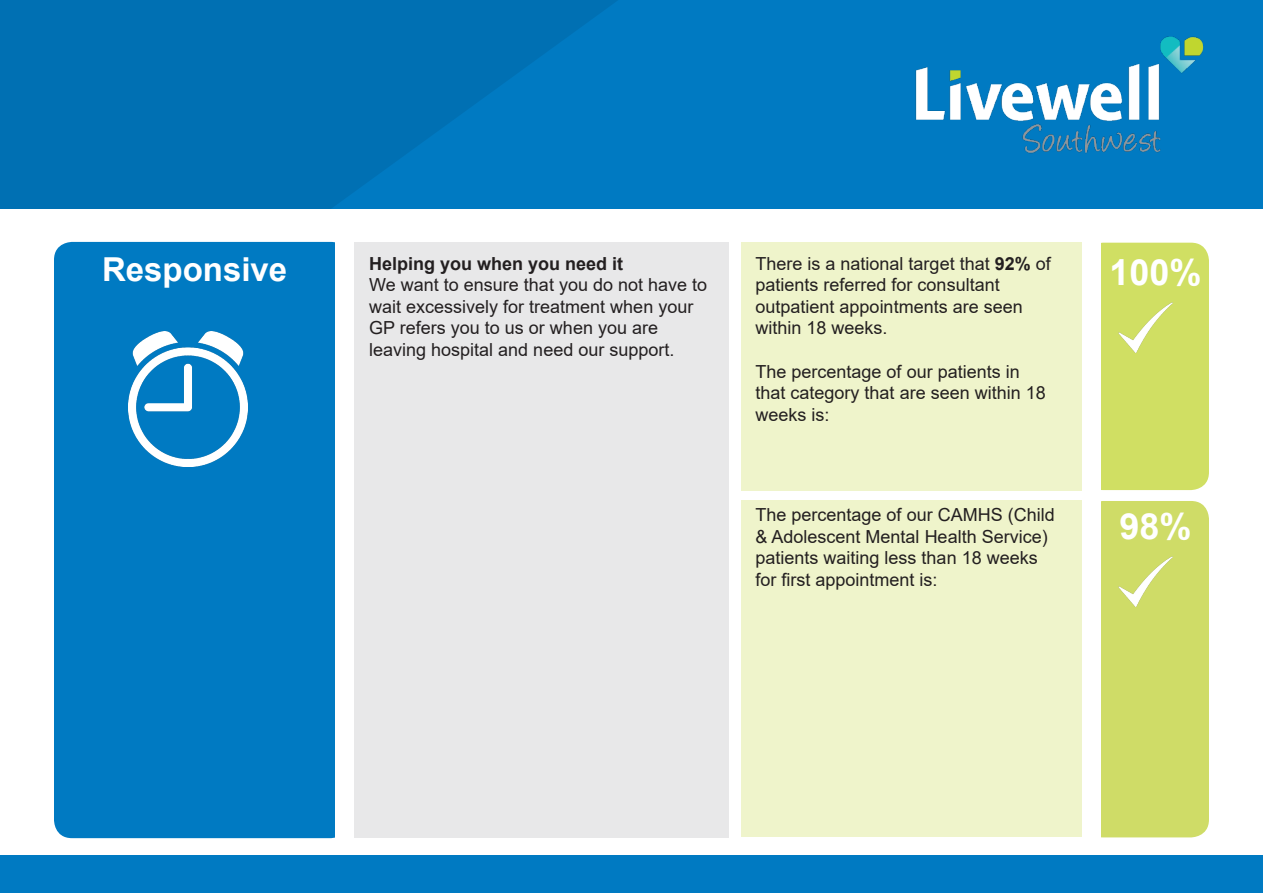
<style>
.page{position:relative;width:1263px;height:893px;background:#fff}
.page>*{position:absolute;margin:0;border:0;box-sizing:border-box;transform-origin:0 0}
.t1{font:700 36px "Arial";color:#fff}
.t2{font:700 33px "Arial";color:#fff}
.t3{font:18px/21.6px "Arial";color:#231f20}
.t4{font:700 18px "Arial";color:#231f20}
.s1{font-weight:700}
</style>
<div class="page">
<div style="left:0;top:0;width:1263px;height:208px;background:#007ac2"></div>
<img style="left:915px;top:36px;width:289px;height:118px">
<svg style="left:0;top:0;width:642px;height:209px;fill:#0070b3"></svg>
<div style="left:349px;top:242px;width:380px;height:595px;background:#e8e8e9"></div>
<div style="left:741px;top:242px;width:340px;height:248px;background:#eff4cb"></div>
<div style="left:741px;top:500px;width:340px;height:337px;background:#eff4cb"></div>
<div style="left:1085px;top:501px;width:124px;height:336px;background:#cfdc67;border-radius:18px"></div>
<div style="left:54px;top:242px;width:295px;height:596px;background:#007ac2;border-radius:18px"></div>
<img style="left:128px;top:331px;width:120px;height:136px">
<div style="left:1085px;top:243px;width:124px;height:247px;background:#d0df63;border-radius:18px"></div>
<div style="left:336px;top:215px;width:18px;height:665px;background:#fff"></div>
<img style="left:1118px;top:302px;width:54px;height:51px">
<img style="left:1118px;top:556px;width:54px;height:51px">
<div style="left:1082px;top:210px;width:18px;height:666px;background:#fff"></div>
<div style="left:0;top:855px;width:1263px;height:38px;background:#007ac2"></div>
<p class="t3" style="left:755px;top:252px;width:297px">There is a national target that <span class="s1">92%</span> of patients referred for consultant outpatient appointments are seen within 18 weeks.</p>
<p class="t3" style="left:755px;top:360px;width:292px">The percentage of our patients in that category that are seen within 18 weeks is:</p>
<p class="t2" style="left:102px;top:246px;width:187px">Responsive</p>
<p class="t1" style="left:1109px;top:247px;width:94px">100%</p>
<p class="t4" style="left:369px;top:251px;width:256px">Helping you when you need it</p>
<p class="t3" style="left:369px;top:274px;width:339px">We want to ensure that you do not have to wait excessively for treatment when your GP refers you to us or when you are leaving hospital and need our support.</p>
<p class="t3" style="left:755px;top:504px;width:301px">The percentage of our CAMHS (Child &amp; Adolescent Mental Health Service) patients waiting less than 18 weeks for first appointment is:</p>
<p class="t1" style="left:1119px;top:501px;width:74px">98%</p>
</div>
